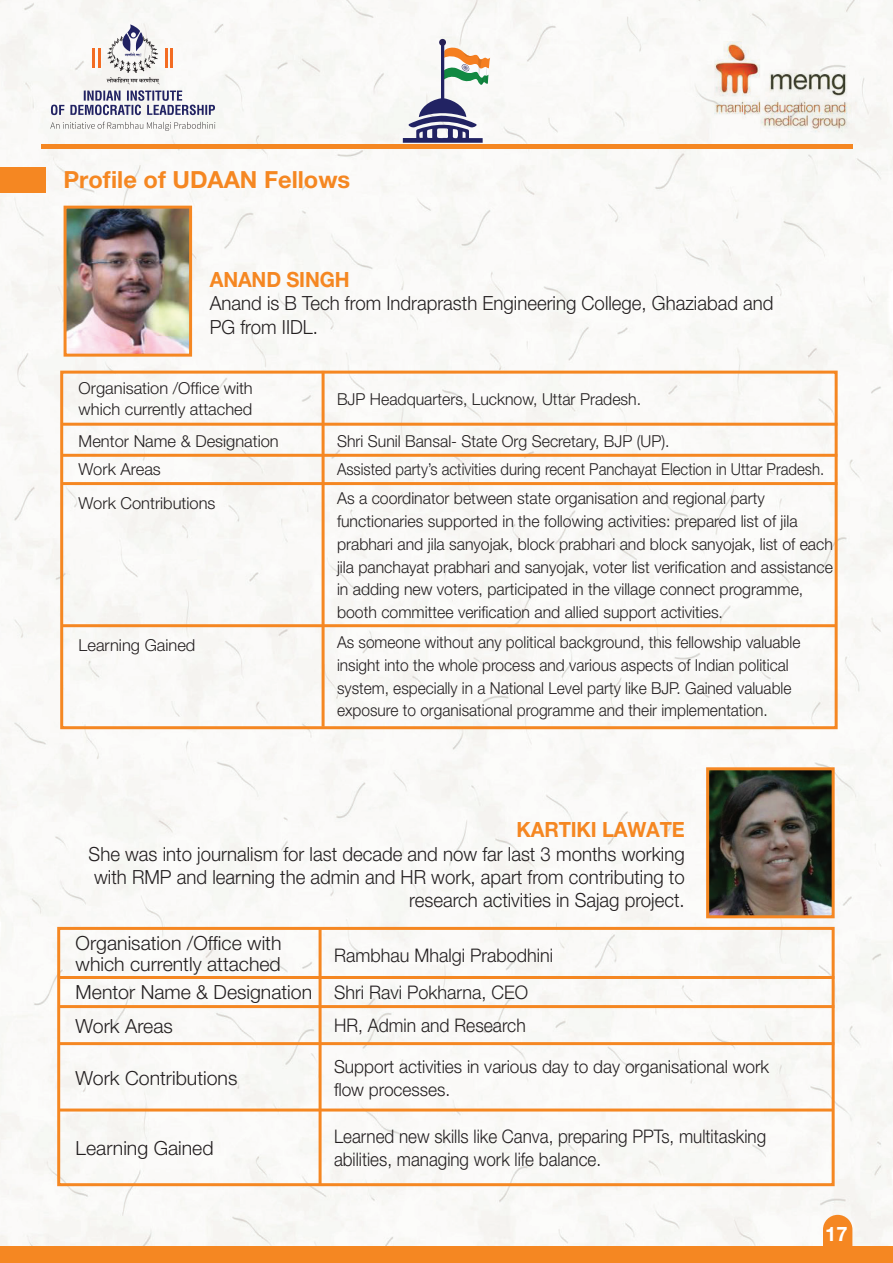
<style>
.page{position:relative;width:893px;height:1263px;background:#fff}
.page>*{position:absolute;margin:0;border:0;box-sizing:border-box;transform-origin:0 0}
.t1{font:700 23.7px "Helvetica Neue LT Pro";color:#f58722}
.t2{font:700 21px "Helvetica Neue LT Pro";letter-spacing:-.01em;color:#f58722;scale:.95 1}
.t3{font:700 20.1px "Helvetica Neue LT Pro";color:#fff}
.t4{font:300 19.5px/23.4px "Helvetica Neue LT Pro";color:#231f20;scale:.95 1}
.t5{font:300 19.5px/20.7px "Helvetica Neue LT Pro";color:#231f20}
.t6{font:300 18.75px/22.8px "Helvetica Neue LT Pro";color:#231f20;scale:.91 1}
.t7{font:300 18.75px "Helvetica Neue LT Pro";color:#231f20;scale:.96 1}
.t8{font:300 18.75px "Helvetica Neue LT Pro";color:#231f20;scale:.94 1}
.t9{font:300 18px/22.8px "Helvetica Neue LT Pro";color:#231f20;scale:.96 1}
.t10{font:300 16.5px/22.8px "Helvetica Neue LT Pro";color:#231f20;scale:.96 1}
.t11{font:300 16.5px/22.8px "Helvetica Neue LT Pro";color:#231f20;scale:.94 1}
.t12{font:300 16.5px/29.5px "Helvetica Neue LT Pro";color:#231f20;scale:.91 1}
.t13{font:300 16.5px/20.7px "Helvetica Neue LT Pro";color:#231f20}
.s1{font-size:18.75px}
</style>
<div class="page">
<img style="left:0;top:0;width:893px;height:1246px">
<svg style="left:50px;top:122px;width:165px;height:9px"></svg>
<svg style="left:106px;top:24px;width:54px;height:60px"></svg>
<hr style="left:93px;top:48px;width:2px;height:20px;background:#f36c23">
<hr style="left:98px;top:48px;width:2px;height:20px;background:#f36c23">
<hr style="left:165px;top:48px;width:3px;height:20px;background:#f36c23">
<hr style="left:171px;top:48px;width:2px;height:20px;background:#f36c23">
<svg style="left:51px;top:90px;width:164px;height:25px"></svg>
<svg style="left:403px;top:42px;width:87px;height:101px"></svg>
<div style="left:439px;top:39px;width:7px;height:7px;background:#262056;border-radius:50%"></div>
<img style="left:696px;top:41px;width:157px;height:97px">
<div style="left:0;top:1246px;width:893px;height:17px;background:#f58722"></div>
<div style="left:41px;top:144px;width:811px;height:5px;background:#f58722"></div>
<svg style="left:823px;top:1215px;width:29px;height:31px"></svg>
<div style="left:0;top:167px;width:45px;height:26px;background:#f58722"></div>
<div style="left:60px;top:371px;width:778px;height:358px;border:3px solid #f58722"></div>
<hr style="left:63px;top:423px;width:774px;height:3px;background:#f58722">
<hr style="left:63px;top:454px;width:774px;height:3px;background:#f58722">
<hr style="left:63px;top:482px;width:774px;height:3px;background:#f58722">
<hr style="left:62px;top:624px;width:774px;height:3px;background:#f58722">
<hr style="left:322px;top:371px;width:3px;height:356px;background:#f58722">
<img style="left:68px;top:210px;width:120px;height:143px">
<div style="left:64px;top:206px;width:128px;height:151px;border:3px solid #f58722"></div>
<div style="left:57px;top:927px;width:778px;height:259px;border:3px solid #f58722"></div>
<hr style="left:60px;top:976px;width:774px;height:3px;background:#f58722">
<hr style="left:60px;top:1005px;width:774px;height:3px;background:#f58722">
<hr style="left:60px;top:1042px;width:774px;height:3px;background:#f58722">
<hr style="left:59px;top:1108px;width:774px;height:3px;background:#f58722">
<hr style="left:319px;top:927px;width:3px;height:258px;background:#f58722">
<img style="left:710px;top:771px;width:121px;height:143px">
<div style="left:706px;top:767px;width:129px;height:151px;border:3px solid #f58722"></div>
<h1 class="t1" style="left:63px;top:165px;width:288px">Profile of UDAAN Fellows</h1>
<p class="t2" style="left:210px;top:266px;width:149px">ANAND SINGH</p>
<p class="t4" style="left:210px;top:291px;width:595px">Anand is B Tech from Indraprasth Engineering College, Ghaziabad and<br>PG from IIDL.</p>
<p class="t13" style="left:79px;top:377px;width:176px">Organisation /Office with which currently attached</p>
<p class="t10" style="left:337px;top:388px;width:318px">BJP Headquarters, Lucknow, Uttar Pradesh.</p>
<p class="t13" style="left:79px;top:430px;width:202px">Mentor Name &amp; Designation</p>
<p class="t10" style="left:337px;top:429px;width:348px">Shri Sunil Bansal- State Org Secretary, BJP (UP).</p>
<p class="t13" style="left:79px;top:458px;width:84px">Work Areas</p>
<p class="t12" style="left:337px;top:454px;width:537px">Assisted party’s activities during recent Panchayat Election in Uttar Pradesh.<br>As a coordinator between state organisation and regional party</p>
<p class="t10" style="left:337px;top:509px;width:518px">functionaries supported in the following activities: prepared list of jila prabhari and jila sanyojak, block prabhari and block sanyojak, list of each jila panchayat prabhari and sanyojak, voter list verification and assistance in adding new voters, participated in the village connect programme, booth committee verification and allied support activities.</p>
<p class="t11" style="left:337px;top:630px;width:494px">As someone without any political background, this fellowship valuable insight into the whole process and various aspects of Indian political system, especially in a National Level party like BJP. Gained valuable exposure to organisational programme and their implementation.</p>
<p class="t13" style="left:79px;top:493px;width:138px">Work Contributions</p>
<p class="t13" style="left:79px;top:634px;width:118px">Learning Gained</p>
<p class="t2" style="left:516px;top:817px;width:179px">KARTIKI LAWATE</p>
<p class="t4" style="left:89px;top:841px;width:629px;text-align:right">She was into journalism for last decade and now far last 3 months working with RMP and learning the admin and HR work, apart from contributing to research activities in Sajag project.</p>
<p class="t5" style="left:76px;top:932px;width:207px">Organisation /Office with which currently attached</p>
<p class="t7" style="left:334px;top:943px;width:230px">Rambhau Mhalgi Prabodhini</p>
<p class="t5" style="left:76px;top:975px;width:454px;line-height:33.8px">Mentor Name &amp; Designation <span class="s1">Shri Ravi Pokharna, CEO<br></span>Work Areas</p>
<p class="t8" style="left:334px;top:1014px;width:205px">HR, Admin and Research</p>
<p class="t9" style="left:334px;top:1055px;width:455px">Support activities in various day to day organisational work flow processes.</p>
<p class="t6" style="left:334px;top:1125px;width:476px">Learned new skills like Canva, preparing PPTs, multitasking abilities, managing work life balance.</p>
<p class="t5" style="left:76px;top:1067px;width:163px">Work Contributions</p>
<p class="t5" style="left:76px;top:1137px;width:139px">Learning Gained</p>
<p class="t3" style="left:825px;top:1221px;width:24px">17</p>
</div>
